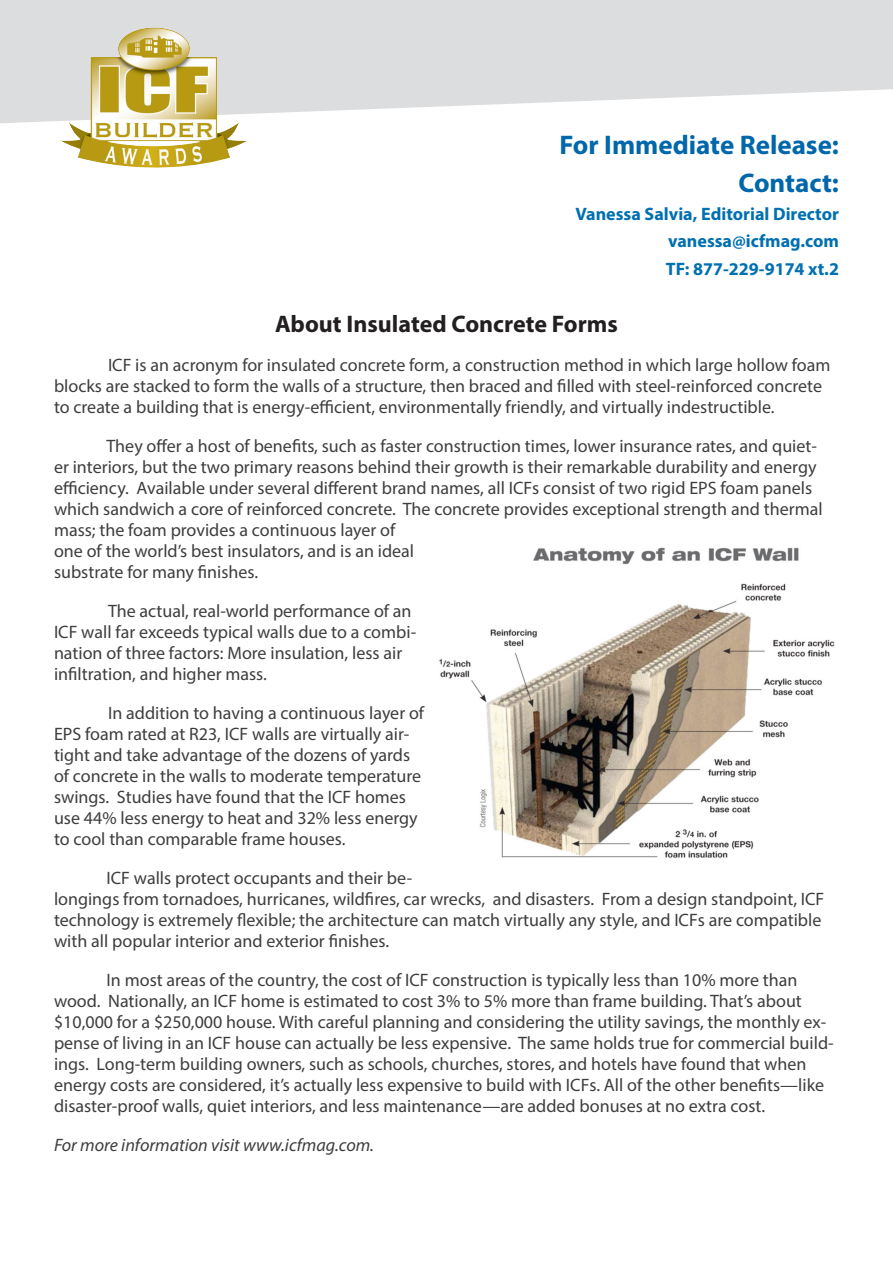
<style>
.page{position:relative;width:893px;height:1263px;background:#fff}
.page>*{position:absolute;margin:0;border:0;box-sizing:border-box;transform-origin:0 0}
.t1{font:700 27px "Myriad Pro";color:#0067aa}
.Body_2{font:700 24px "Myriad Pro";color:#231f20}
.Body_2-2{font:18px/21px "Myriad Pro";color:#3e3e3f}
.Tel_and_Fax{font:700 18px "Myriad Pro";color:#0070b1}
.Body_2-3{font:italic 18px "Myriad Pro";color:#3e3e3f}
</style>
<div class="page">
<svg style="left:0;top:0;width:893px;height:123px;background:#e1e2e3"></svg>
<img style="left:59px;top:27px;width:189px;height:141px">
<img style="left:439px;top:547px;width:396px;height:311px">
<p class="t1" style="left:559px;top:127px;width:281px">For Immediate Release:</p>
<p class="t1" style="left:738px;top:165px;width:102px">Contact:</p>
<p class="Tel_and_Fax" style="left:575px;top:202px;width:265px">Vanessa Salvia, Editorial Director</p>
<p class="Tel_and_Fax" style="left:668px;top:230px;width:172px">vanessa@icfmag.com</p>
<p class="Tel_and_Fax" style="left:666px;top:257px;width:175px">TF: 877-229-9174 xt.2</p>
<p class="Body_2" style="left:275px;top:308px;width:344px">About Insulated Concrete Forms</p>
<p class="Body_2-2" style="left:54px;top:354px;width:778px;text-indent:54px">ICF is an acronym for insulated concrete form, a construction method in which large hollow foam blocks are stacked to form the walls of a structure, then braced and filled with steel-reinforced concrete to create a building that is energy-efficient, environmentally friendly, and virtually indestructible.</p>
<p class="Body_2-2" style="left:54px;top:435px;width:770px;text-indent:52px">They offer a host of benefits, such as faster construction times, lower insurance rates, and quiet&shy;er interiors, but the two primary reasons behind their growth is their remarkable durability and energy efficiency. Available under several different brand names, all ICFs consist of two rigid EPS foam panels which sandwich a core of reinforced concrete. The concrete provides exceptional strength and thermal mass; the foam provides a continuous layer of<br>one of the world’s best insulators, and is an ideal<br>substrate for many finishes.</p>
<p class="Body_2-2" style="left:54px;top:600px;width:364px;text-indent:54px">The actual, real-world performance of an ICF wall far exceeds typical walls due to a combi&shy;nation of three factors: More insulation, less air infiltration, and higher mass.</p>
<p class="Body_2-2" style="left:54px;top:702px;width:372px;text-indent:54px">In addition to having a continuous layer of EPS foam rated at R23, ICF walls are virtually air&shy;tight and take advantage of the dozens of yards of concrete in the walls to moderate temperature swings. Studies have found that the ICF homes use 44% less energy to heat and 32% less energy to cool than comparable frame houses.</p>
<p class="Body_2-2" style="left:54px;top:867px;width:772px;text-indent:52px">ICF walls protect occupants and their be-<br>longings from tornadoes, hurricanes, wildfires, car wrecks, and disasters. From a design standpoint, ICF technology is extremely flexible; the architecture can match virtually any style, and ICFs are compatible with all popular interior and exterior finishes.</p>
<p class="Body_2-2" style="left:54px;top:969px;width:781px;text-indent:52px">In most areas of the country, the cost of ICF construction is typically less than 10% more than wood. Nationally, an ICF home is estimated to cost 3% to 5% more than frame building. That’s about $10,000 for a $250,000 house. With careful planning and considering the utility savings, the monthly ex&shy;pense of living in an ICF house can actually be less expensive. The same holds true for commercial build&shy;ings. Long-term building owners, such as schools, churches, stores, and hotels have found that when energy costs are considered, it’s actually less expensive to build with ICFs. All of the other benefits—like disaster-proof walls, quiet interiors, and less maintenance—are added bonuses at no extra cost.</p>
<p class="Body_2-3" style="left:54px;top:1134px;width:322px">For more information visit www.icfmag.com.</p>
</div>
